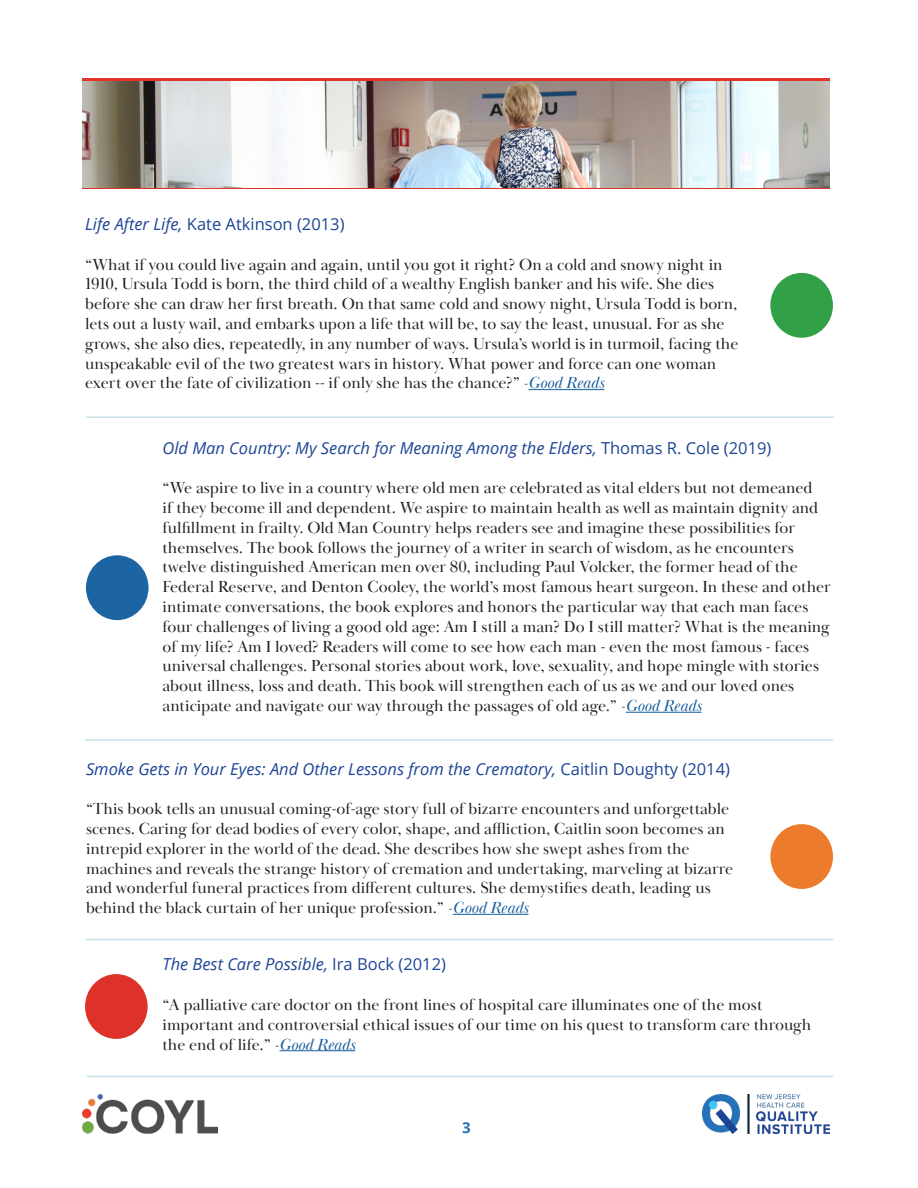
<style>
.page{position:relative;width:918px;height:1188px;background:#fff}
.page>*{position:absolute;margin:0;border:0;box-sizing:border-box;transform-origin:0 0}
.t1{font:16.5px/19.8px "Baskerville Display PT";color:#231f20}
.t2{font:italic 16.5px "Open Sans";color:#1d4595}
.t3{font:16.5px "Open Sans";color:#1d4595}
.t4{font:700 15px "Open Sans";color:#2173ba}
.s1{font-style:italic}
.s2{font-style:italic;color:#175d9e}
.s3{font-style:normal}
</style>
<div class="page">
<img style="left:82px;top:1095px;width:135px;height:39px">
<img style="left:702px;top:1095px;width:128px;height:39px">
<hr style="left:87px;top:1076px;width:746px;height:1px;background:#c9e2e9">
<div style="left:770px;top:273px;width:63px;height:65px;background:#32a047;border-radius:50%"></div>
<hr style="left:529px;top:389px;width:75px;height:1px;background:#175d9e">
<hr style="left:626px;top:712px;width:76px;height:1px;background:#175d9e">
<div style="left:86px;top:555px;width:63px;height:65px;background:#1d64a2;border-radius:50%"></div>
<div style="left:770px;top:824px;width:63px;height:65px;background:#ec7c2b;border-radius:50%"></div>
<hr style="left:86px;top:939px;width:748px;height:1px;background:#c9e2e9">
<hr style="left:85px;top:739px;width:748px;height:2px;background:#c9e2e9">
<hr style="left:453px;top:914px;width:76px;height:1px;background:#175d9e">
<div style="left:85px;top:974px;width:63px;height:65px;background:#de3129;border-radius:50%"></div>
<hr style="left:280px;top:1050px;width:75px;height:1px;background:#175d9e">
<hr style="left:86px;top:416px;width:748px;height:2px;background:#c9e2e9">
<hr style="left:82px;top:188px;width:748px;height:1px;background:#e3332a">
<img style="left:82px;top:81px;width:748px;height:107px">
<hr style="left:82px;top:78px;width:748px;height:3px;background:#e3332a">
<p class="t3" style="left:85px;top:213px;width:261px"><span class="s1">Life After Life,</span> Kate Atkinson (2013)</p>
<p class="t1" style="left:85px;top:255px;width:639px">“What if you could live again and again, until you got it right? On a cold and snowy night in<br>1910, Ursula Todd is born, the third child of a wealthy English banker and his wife. She dies</p>
<p class="t1" style="left:85px;top:294px;width:655px">before she can draw her first breath. On that same cold and snowy night, Ursula Todd is born, lets out a lusty wail, and embarks upon a life that will be, to say the least, unusual. For as she grows, she also dies, repeatedly, in any number of ways. Ursula’s world is in turmoil, facing the unspeakable evil of the two greatest wars in history. What power and force can one woman exert over the fate of civilization -- if only she has the chance?” <span class="s1">-</span><span class="s2">Good Reads</span></p>
<p class="t2" style="left:162px;top:436px;width:610px">Old Man Country: My Search for Meaning Among the Elders, <span class="s3">Thomas R. Cole (2019)</span></p>
<p class="t1" style="left:162px;top:478px;width:670px">“We aspire to live in a country where old men are celebrated as vital elders but not demeaned<br>if they become ill and dependent. We aspire to maintain health as well as maintain dignity and fulfillment in frailty. Old Man Country helps readers see and imagine these possibilities for themselves. The book follows the journey of a writer in search of wisdom, as he encounters twelve distinguished American men over 80, including Paul Volcker, the former head of the Federal Reserve, and Denton Cooley, the world’s most famous heart surgeon. In these and other intimate conversations, the book explores and honors the particular way that each man faces four challenges of living a good old age: Am I still a man? Do I still matter? What is the meaning of my life? Am I loved? Readers will come to see how each man - even the most famous - faces universal challenges. Personal stories about work, love, sexuality, and hope mingle with stories about illness, loss and death. This book will strengthen each of us as we and our loved ones</p>
<p class="t1" style="left:162px;top:696px;width:541px">anticipate and navigate our way through the passages of old age.” <span class="s1">-</span><span class="s2">Good Reads</span></p>
<p class="t2" style="left:86px;top:757px;width:646px">Smoke Gets in Your Eyes: And Other Lessons from the Crematory, <span class="s3">Caitlin Doughty (2014)</span></p>
<p class="t1" style="left:86px;top:799px;width:645px">“This book tells an unusual coming-of-age story full of bizarre encounters and unforgettable scenes. Caring for dead bodies of every color, shape, and affliction, Caitlin soon becomes an</p>
<p class="t1" style="left:86px;top:839px;width:605px">intrepid explorer in the world of the dead. She describes how she swept ashes from the</p>
<p class="t1" style="left:86px;top:859px;width:649px">machines and reveals the strange history of cremation and undertaking, marveling at bizarre and wonderful funeral practices from different cultures. She demystifies death, leading us</p>
<p class="t1" style="left:86px;top:898px;width:444px">behind the black curtain of her unique profession.” <span class="s1">-</span><span class="s2">Good Reads</span></p>
<p class="t2" style="left:162px;top:953px;width:285px">The Best Care Possible, <span class="s3">Ira Bock (2012)</span></p>
<p class="t1" style="left:162px;top:995px;width:602px">“A palliative care doctor on the front lines of hospital care illuminates one of the most</p>
<p class="t1" style="left:162px;top:1015px;width:650px">important and controversial ethical issues of our time on his quest to transform care through the end of life.” <span class="s1">-</span><span class="s2">Good Reads</span></p>
<p class="t4" style="left:462px;top:1117px;width:10px">3</p>
</div>
